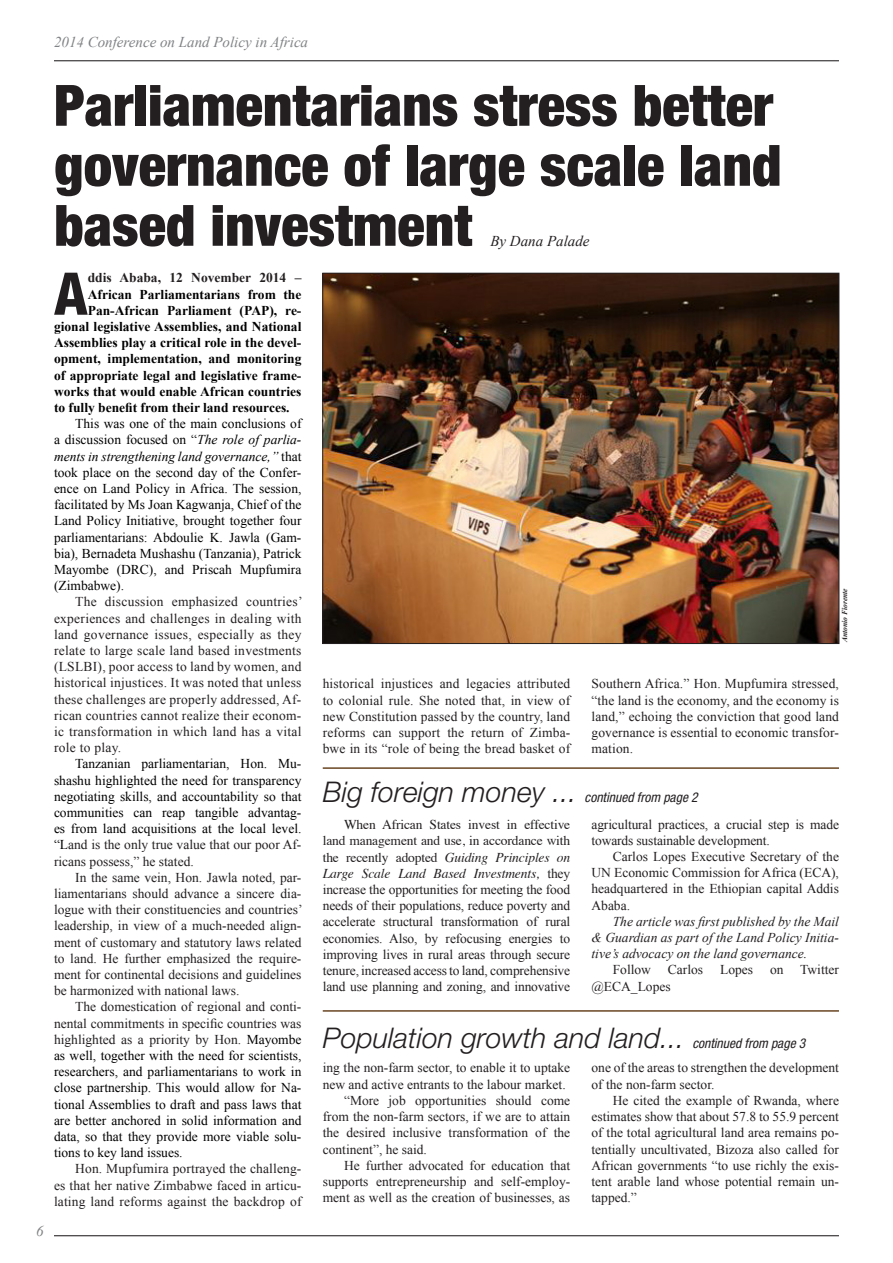
<style>
.page{position:relative;width:893px;height:1263px;background:#fff}
.page>*{position:absolute;margin:0;border:0;box-sizing:border-box;transform-origin:0 0}
._03_First_Para{font:800 condensed 58.95px "Helvetica Neue LT Std";color:#231f20}
._04_Headline{font:900 condensed 57px/60px "Helvetica Neue LT Std";color:#231f20}
.contrinued_from{font:italic 300 28.5px "Helvetica Neue LT Std";color:#231f20}
.t1{font:italic 15px "Times New Roman";color:#808285}
._07_Author_Name{font:italic 15px "Times New Roman";color:#231f20}
._01_Body_Text{font:13.5px/16.2px "Times New Roman";color:#231f20;text-align:justify}
._01_Body_Text-2{font:13.5px/16.2px "Times New Roman";color:#000;text-align:justify}
._03_First_Para-2{font:700 13.5px "Times New Roman";color:#000}
._01_Body_Text-3{font:italic 13.5px/16.2px "Times New Roman";color:#231f20;text-align:justify}
._03_First_Para-3{font:700 13.5px "Times New Roman";color:#231f20}
._09_Photo_caption{font:italic 700 7.5px "Times New Roman";color:#231f20}
.s1{font-style:italic}
.s2{color:#231f20}
.s3{font-weight:400;font-stretch:condensed;font-size:13.5px}
.s4{font-family:"Times"}
.s5{font-family:"Times";font-style:italic}
</style>
<div class="page">
<hr style="left:54px;top:1235px;width:785px;height:1px;background:#231f20">
<hr style="left:54px;top:60px;width:785px;height:1px;background:#231f20">
<hr style="left:323px;top:1010px;width:516px;height:2px;background:#694622">
<hr style="left:323px;top:767px;width:516px;height:2px;background:#694622">
<img style="left:325px;top:275px;width:512px;height:367px">
<p class="t1" style="left:54px;top:32px;width:256px">2014 Conference on Land Policy in Africa</p>
<p class="t1" style="left:36px;top:1220px;width:9px">6</p>
<p class="_04_Headline" style="left:54px;top:75px;width:729px">Parliamentarians stress better governance of large scale land based investment</p>
<p class="_07_Author_Name" style="left:490px;top:230px;width:101px">By Dana Palade</p>
<p class="_03_First_Para" style="left:54px;top:257px;width:35px">A</p>
<p class="_03_First_Para-3" style="left:88px;top:268px;width:215px">ddis Ababa, 12 November 2014 –</p>
<p class="_03_First_Para-2" style="left:88px;top:285px;width:215px">African Parliamentarians from the</p>
<p class="_03_First_Para-2" style="left:88px;top:301px;width:215px">Pan-African Parliament (PAP), re-</p>
<p class="_03_First_Para-2" style="left:54px;top:317px;width:249px">gional legislative Assemblies, and National</p>
<p class="_03_First_Para-2" style="left:54px;top:333px;width:249px">Assemblies play a critical role in the devel-</p>
<p class="_03_First_Para-2" style="left:54px;top:349px;width:249px">opment, implementation, and monitoring</p>
<p class="_03_First_Para-2" style="left:54px;top:366px;width:249px">of appropriate legal and legislative frame-</p>
<p class="_03_First_Para-2" style="left:54px;top:382px;width:249px">works that would enable African countries</p>
<p class="_03_First_Para-2" style="left:54px;top:398px;width:237px">to fully benefit from their land resources.</p>
<p class="_01_Body_Text-2" style="left:54px;top:415px;width:249px;text-indent:21px">This was one of the main conclusions of a discussion focused on “<span class="s1">The role of parlia&shy;ments in strengthening land governance,”</span> that took place on the second day of the Confer&shy;ence on Land Policy in Africa. The session, facilitated by Ms Joan Kagwanja, Chief of the Land Policy Initiative, brought together four parliamentarians: Abdoulie K. Jawla (Gam&shy;bia), Bernadeta Mushashu (Tanzania), Patrick Mayombe (DRC), and Priscah Mupfumira (Zimbabwe).</p>
<p class="_01_Body_Text" style="left:54px;top:593px;width:250px;text-indent:21px">The discussion emphasized countries’ experiences and challenges in dealing with land governance issues, especially as they relate to large scale land based investments (LSLBI), poor access to land by women, and historical injustices. It was noted that unless these challenges are properly addressed, Af&shy;rican countries cannot realize their econom&shy;ic transformation in which land has a vital role to play.</p>
<p class="_01_Body_Text-2" style="left:54px;top:755px;width:249px;text-indent:21px">Tanzanian parliamentarian, Hon. Mu&shy;shashu highlighted the need for transparency negotiating skills, and accountability so that communities can reap tangible advantag&shy;es from land acquisitions at the local level. “L<span class="s2">and is the only true value that our poor Af&shy;ricans possess,” he stated.</span></p>
<p class="_01_Body_Text" style="left:54px;top:869px;width:250px;text-indent:21px">In the same vein, Hon. Jawla noted, par&shy;liamentarians should advance a sincere dia&shy;logue with their constituencies and countries’ leadership, in view of a much-needed align&shy;ment of customary and statutory laws related to land. He further emphasized the require&shy;ment for continental decisions and guidelines be harmonized with national laws.</p>
<p class="_01_Body_Text-2" style="left:54px;top:998px;width:249px;text-indent:21px"><span class="s2">The domestication of regional and conti&shy;nental commitments in specific countries was highlighted as a priority by Hon.</span> Mayombe as well, together with the need for scientists, researchers, and parliamentarians to work in close partnership. This would allow for Na&shy;tional Assemblies to draft and pass laws that are better anchored in solid information and data, so that they provide more viable solu&shy;tions to key land issues.</p>
<p class="_01_Body_Text" style="left:54px;top:1160px;width:249px;text-indent:21px">Hon. Mupfumira portrayed the challeng&shy;es that her native Zimbabwe faced in articu&shy;lating land reforms against the backdrop of</p>
<p class="_01_Body_Text" style="left:323px;top:675px;width:249px">historical injustices and legacies attributed to colonial rule. She noted that, in view of new Constitution passed by the country, land reforms can support the return of Zimba&shy;bwe in its “role of being the bread basket of</p>
<p class="_09_Photo_caption" style="left:839px;top:642px;width:55px;rotate:-90deg">Antonio Fiorente</p>
<p class="_01_Body_Text" style="left:591px;top:675px;width:249px">Southern Africa.” Hon. Mupfumira stressed, “the land is the economy, and the economy is land,” echoing the conviction that good land governance is essential to economic transfor&shy;mation.</p>
<p class="contrinued_from" style="left:323px;top:775px;width:376px">Big foreign money ... <span class="s3">continued from page 2</span></p>
<p class="_01_Body_Text" style="left:323px;top:816px;width:249px;text-indent:21px"><span class="s4">When African States invest in effective land management and use, in accordance with the recently adopted</span> <span class="s5">Guiding Principles on Large Scale Land Based Investments,</span> they increase the opportunities for meeting the food needs of their populations, reduce poverty and accelerate structural transformation of rural economies. Also, by refocusing energies to improving lives in rural areas through secure tenure, increased access to land, comprehensive land use planning and zoning, and innovative</p>
<p class="_01_Body_Text" style="left:591px;top:816px;width:249px">agricultural practices, a crucial step is made towards sustainable development.</p>
<p class="_01_Body_Text" style="left:591px;top:848px;width:249px;text-indent:21px">Carlos Lopes Executive Secretary of the UN Economic Commission for Africa (ECA), headquartered in the Ethiopian capital Addis Ababa.</p>
<p class="_01_Body_Text-3" style="left:591px;top:913px;width:249px;text-indent:21px">The article was first published by the Mail &amp; Guardian as part of the Land Policy Initia&shy;tive’s advocacy on the land governance.</p>
<p class="_01_Body_Text" style="left:613px;top:961px;width:40px">Follow</p>
<p class="_01_Body_Text" style="left:668px;top:961px;width:37px">Carlos</p>
<p class="_01_Body_Text" style="left:720px;top:961px;width:34px">Lopes</p>
<p class="_01_Body_Text" style="left:770px;top:961px;width:70px">on Twitter</p>
<p class="_01_Body_Text" style="left:591px;top:978px;width:81px">@ECA_Lopes</p>
<p class="contrinued_from" style="left:323px;top:1021px;width:484px">Population growth and land... <span class="s3">continued from page 3</span></p>
<p class="_01_Body_Text" style="left:323px;top:1060px;width:249px">ing the non-farm sector, to enable it to uptake new and active entrants to the labour market.</p>
<p class="_01_Body_Text" style="left:323px;top:1092px;width:249px;text-indent:21px">“More job opportunities should come from the non-farm sectors, if we are to attain the desired inclusive transformation of the continent”, he said.</p>
<p class="_01_Body_Text" style="left:323px;top:1157px;width:249px;text-indent:21px">He further advocated for education that supports entrepreneurship and self-employ&shy;ment as well as the creation of businesses, as</p>
<p class="_01_Body_Text" style="left:591px;top:1060px;width:249px">one of the areas to strengthen the development of the non-farm sector.</p>
<p class="_01_Body_Text" style="left:591px;top:1092px;width:249px;text-indent:21px">He cited the example of Rwanda, where estimates show that about 57.8 to 55.9 percent of the total agricultural land area remains po&shy;tentially uncultivated, Bizoza also called for African governments “to use richly the exis&shy;tent arable land whose potential remain un&shy;tapped.”</p>
</div>
